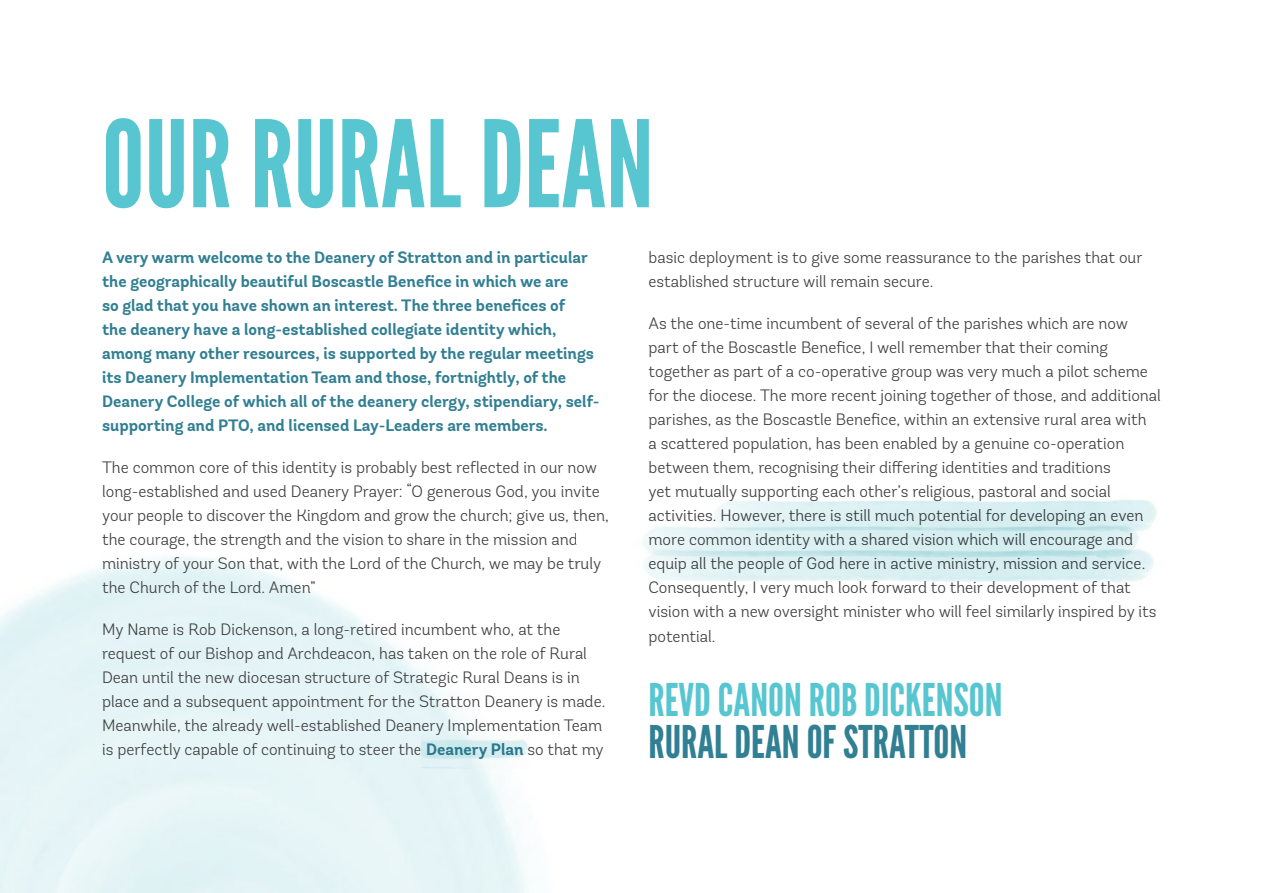
<style>
.page{position:relative;width:1263px;height:893px;background:#fff}
.page>*{position:absolute;margin:0;border:0;box-sizing:border-box;transform-origin:0 0}
.t1{font:120px "League Gothic";color:#57c6d0}
.t2{font:45px "League Gothic";color:#57c6d0}
.t3{font:45px "League Gothic";color:#317f93}
.t4{font:300 16.5px/24px "Andes Rounded";color:#3e3e3f}
.t5{font:700 16.5px/24px "Andes Rounded";color:#317f93}
.s1{font-weight:700;color:#317f93}
</style>
<div class="page">
<p class="t1" style="left:102px;top:93px;width:553px">OUR RURAL DEAN</p>
<p class="t5" style="left:102px;top:246px;width:499px">A very warm welcome to the Deanery of Stratton and in particular the geographically beautiful Boscastle Benefice in which we are<br>so glad that you have shown an interest. The three benefices of<br>the deanery have a long-established collegiate identity which, among many other resources, is supported by the regular meetings its Deanery Implementation Team and those, fortnightly, of the Deanery College of which all of the deanery clergy, stipendiary, self&shy;supporting and PTO, and licensed Lay-Leaders are members.</p>
<p class="t4" style="left:102px;top:456px;width:508px">The common core of this identity is probably best reflected in our now long-established and used Deanery Prayer: “O generous God, you invite your people to discover the Kingdom and grow the church; give us, then, the courage, the strength and the vision to share in the mission and ministry of your Son that, with the Lord of the Church, we may be truly the Church of the Lord. Amen”</p>
<p class="t4" style="left:102px;top:618px;width:505px">My Name is Rob Dickenson, a long-retired incumbent who, at the request of our Bishop and Archdeacon, has taken on the role of Rural Dean until the new diocesan structure of Strategic Rural Deans is in place and a subsequent appointment for the Stratton Deanery is made.<br>Meanwhile, the already well-established Deanery Implementation Team is perfectly capable of continuing to steer the <span class="s1">Deanery Plan</span> so that my</p>
<p class="t4" style="left:648px;top:246px;width:496px">basic deployment is to give some reassurance to the parishes that our established structure will remain secure.</p>
<p class="t4" style="left:648px;top:312px;width:514px">As the one-time incumbent of several of the parishes which are now part of the Boscastle Benefice, I well remember that their coming together as part of a co-operative group was very much a pilot scheme for the diocese. The more recent joining together of those, and additional parishes, as the Boscastle Benefice, within an extensive rural area with<br>a scattered population, has been enabled by a genuine co-operation between them, recognising their differing identities and traditions<br>yet mutually supporting each other’s religious, pastoral and social activities. However, there is still much potential for developing an even more common identity with a shared vision which will encourage and equip all the people of God here in active ministry, mission and service.<br>Consequently, I very much look forward to their development of that vision with a new oversight minister who will feel similarly inspired by its potential.</p>
<p class="t2" style="left:648px;top:673px;width:356px">REVD CANON ROB DICKENSON</p>
<p class="t3" style="left:648px;top:715px;width:320px">RURAL DEAN OF STRATTON</p>
</div>
